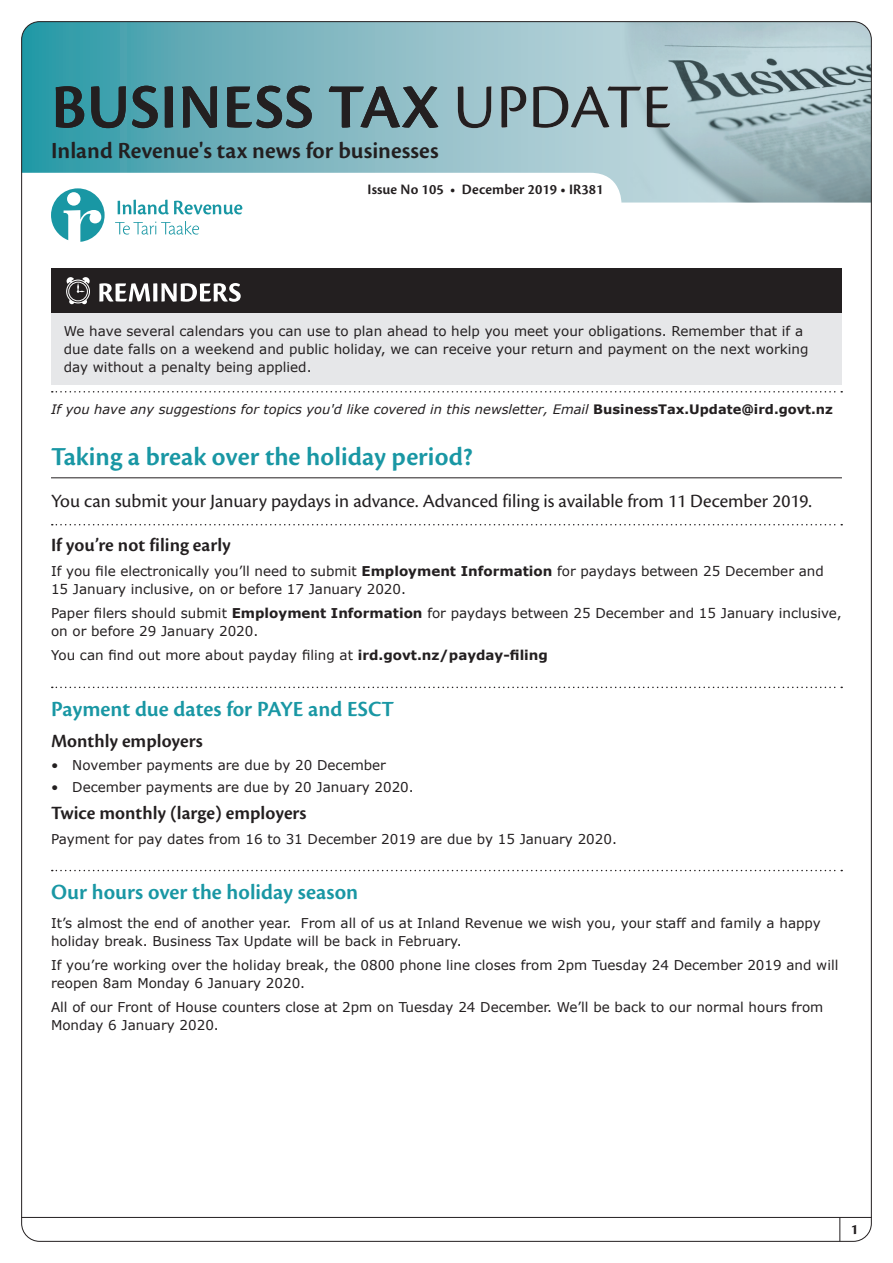
<style>
.page{position:relative;width:893px;height:1263px;background:#fff}
.page>*{position:absolute;margin:0;border:0;box-sizing:border-box;transform-origin:0 0}
.t1{font:600 64.8px "Cronos Pro";letter-spacing:.01em;color:#231f20}
.t2{font:600 27px "Cronos Pro";color:#1997a4}
.t3{font:600 24px "Cronos Pro";color:#231f20}
.t4{font:600 22.5px "Cronos Pro";color:#1997a4}
.t5{font:19.5px "Cronos Pro";color:#231f20}
.t6{font:600 19.5px "Cronos Pro";color:#231f20}
.t7{font:600 15px "Cronos Pro";letter-spacing:.005em;color:#231f20}
.t8{font:700 15px "Cronos Pro";color:#231f20}
.t9{font:13.5px/18px "Verdana";color:#231f20}
.t10{font:italic 13.05px "Verdana";color:#231f20}
.s1{font-weight:400;color:#fff}
.s2{font-weight:700;font-style:normal}
.s3{font-weight:700}
</style>
<div class="page">
<svg style="left:23px;top:23px;width:561px;height:180px"></svg>
<img style="left:584px;top:23px;width:286px;height:180px">
<hr style="left:21px;top:1217px;width:850px;height:1px;background:#231f20">
<svg style="left:839px;top:1218px;width:1px;height:23px"></svg>
<svg style="left:51px;top:188px;width:54px;height:54px"></svg>
<svg style="left:115px;top:221px;width:84px;height:14px"></svg>
<svg style="left:118px;top:200px;width:124px;height:14px"></svg>
<svg style="left:52px;top:391px;width:790px;height:1px"></svg>
<hr style="left:51px;top:477px;width:791px;height:1px;background:#231f20">
<svg style="left:52px;top:524px;width:790px;height:1px"></svg>
<svg style="left:52px;top:687px;width:790px;height:1px"></svg>
<svg style="left:52px;top:870px;width:790px;height:1px"></svg>
<div style="left:51px;top:268px;width:791px;height:45px;background:#231f20"></div>
<div style="left:51px;top:313px;width:791px;height:72px;background:#e6e7e9"></div>
<svg style="left:69px;top:299px;width:5px;height:5px"></svg>
<svg style="left:82px;top:299px;width:5px;height:5px"></svg>
<svg style="left:67px;top:280px;width:22px;height:23px"></svg>
<div style="left:66px;top:280px;width:24px;height:23px;border:1px solid #fff;border-radius:50%"></div>
<div style="left:69px;top:282px;width:18px;height:19px;background:#231f20;border-radius:50%"></div>
<div style="left:69px;top:282px;width:19px;height:19px;border:1px solid #fff;border-radius:50%"></div>
<svg style="left:67px;top:278px;width:23px;height:15px"></svg>
<svg style="left:99px;top:283px;width:142px;height:19px"></svg>
<h1 class="t1" style="left:51px;top:70px;width:621px">BUSINESS TAX <span class="s1">UPDATE</span></h1>
<h3 class="t3" style="left:51px;top:137px;width:389px">Inland Revenue's tax news for businesses</h3>
<p class="t7" style="left:368px;top:181px;width:237px">Issue No 105 • December 2019 • IR381</p>
<p class="t9" style="left:64px;top:322px;width:746px">We have several calendars you can use to plan ahead to help you meet your obligations. Remember that if a due date falls on a weekend and public holiday, we can receive your return and payment on the next working day without a penalty being applied.</p>
<p class="t10" style="left:51px;top:401px;width:783px">If you have any suggestions for topics you'd like covered in this newsletter, Email <span class="s2">BusinessTax.Update@ird.govt.nz</span></p>
<h2 class="t2" style="left:51px;top:441px;width:423px">Taking a break over the holiday period?</h2>
<h3 class="t5" style="left:51px;top:490px;width:762px">You can submit your January paydays in advance. Advanced filing is available from 11 December 2019.</h3>
<h3 class="t6" style="left:51px;top:534px;width:181px">If you’re not filing early</h3>
<p class="t9" style="left:51px;top:562px;width:774px">If you file electronically you’ll need to submit <span class="s3">Employment Information</span> for paydays between 25 December and<br>15 January inclusive, on or before 17 January 2020.</p>
<p class="t9" style="left:51px;top:604px;width:792px">Paper filers should submit <span class="s3">Employment Information</span> for paydays between 25 December and 15 January inclusive, on or before 29 January 2020.</p>
<p class="t9" style="left:51px;top:646px;width:498px">You can find out more about payday filing at <span class="s3">ird.govt.nz/payday-filing</span></p>
<h3 class="t4" style="left:51px;top:696px;width:345px">Payment due dates for PAYE and ESCT</h3>
<h3 class="t6" style="left:51px;top:730px;width:153px">Monthly employers</h3>
<p class="t9" style="left:51px;top:756px;width:337px">• November payments are due by 20 December</p>
<p class="t9" style="left:51px;top:778px;width:364px">• December payments are due by 20 January 2020.</p>
<h3 class="t6" style="left:51px;top:802px;width:257px">Twice monthly (large) employers</h3>
<p class="t9" style="left:51px;top:830px;width:567px">Payment for pay dates from 16 to 31 December 2019 are due by 15 January 2020.</p>
<h3 class="t4" style="left:51px;top:879px;width:309px">Our hours over the holiday season</h3>
<p class="t9" style="left:51px;top:913px;width:771px">It’s almost the end of another year. From all of us at Inland Revenue we wish you, your staff and family a happy holiday break. Business Tax Update will be back in February.</p>
<p class="t9" style="left:51px;top:956px;width:789px">If you’re working over the holiday break, the 0800 phone line closes from 2pm Tuesday 24 December 2019 and will reopen 8am Monday 6 January 2020.</p>
<p class="t9" style="left:51px;top:998px;width:774px">All of our Front of House counters close at 2pm on Tuesday 24 December. We’ll be back to our normal hours from<br>Monday 6 January 2020.</p>
<p class="t8" style="left:851px;top:1221px;width:9px">1</p>
</div>
